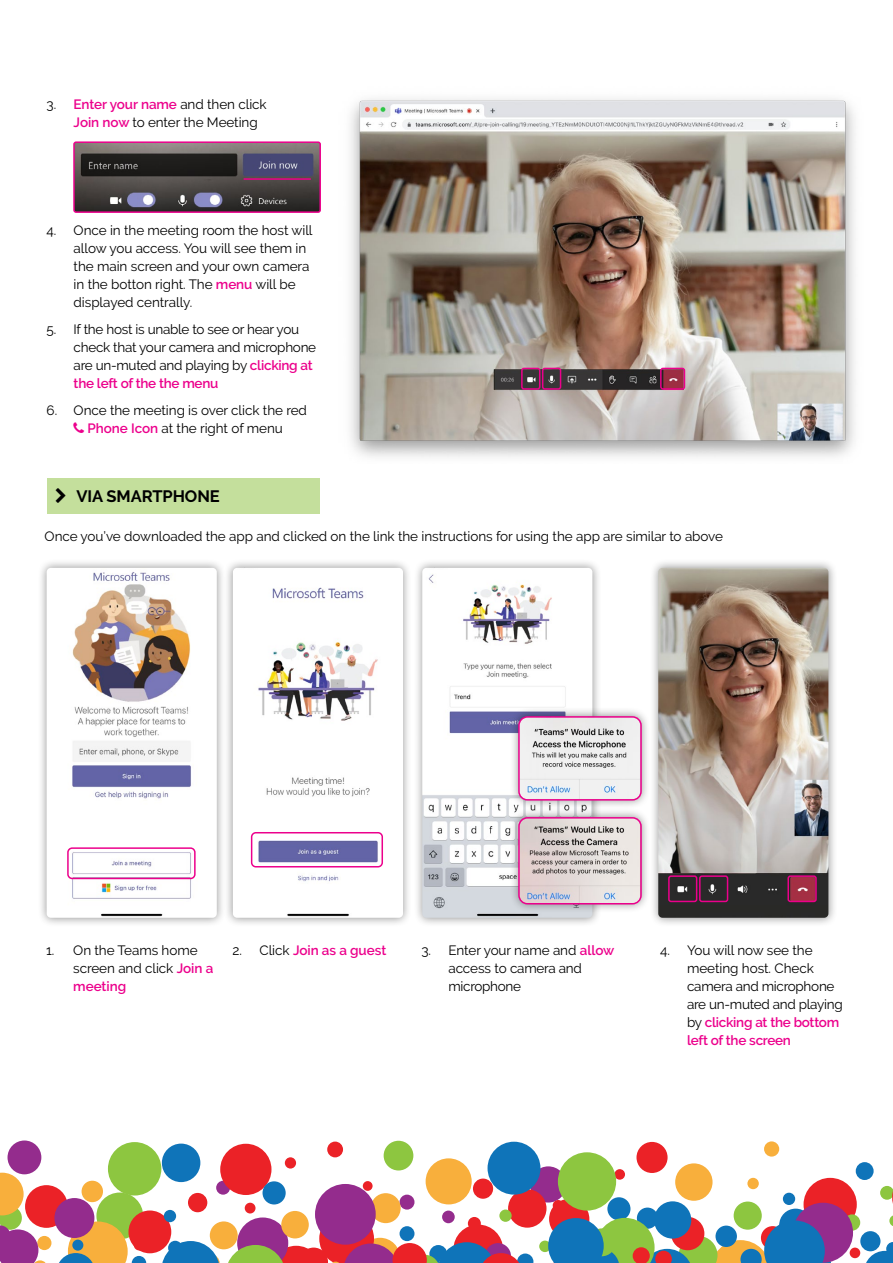
<style>
.page{position:relative;width:893px;height:1263px;background:#fff}
.page>*{position:absolute;margin:0;border:0;box-sizing:border-box;transform-origin:0 0}
.t1{font:700 16.5px "Raleway";letter-spacing:-.005em;color:#000}
.t2{font:13.5px/18px "Raleway";letter-spacing:-.005em;color:#000}
.t3{font:600 13.5px "Raleway";letter-spacing:-.005em;color:#ec008c}
.s1{font-weight:600;color:#ec008c}
.s2{font-weight:400;color:#000}
</style>
<div class="page">
<div style="left:734px;top:1201px;width:28px;height:29px;background:#8dc640;border-radius:50%"></div>
<div style="left:637px;top:1207px;width:21px;height:22px;background:#0f74b9;border-radius:50%"></div>
<div style="left:803px;top:1178px;width:54px;height:53px;background:#eb2227;border-radius:50%"></div>
<div style="left:530px;top:1166px;width:36px;height:36px;background:#942c8d;border-radius:50%"></div>
<div style="left:400px;top:1194px;width:14px;height:15px;background:#942c8d;border-radius:50%"></div>
<div style="left:508px;top:1189px;width:38px;height:39px;background:#eb2227;border-radius:50%"></div>
<div style="left:549px;top:1199px;width:40px;height:40px;background:#eb2227;border-radius:50%"></div>
<div style="left:614px;top:1169px;width:11px;height:11px;background:#eb2227;border-radius:50%"></div>
<svg style="left:779px;top:1208px;width:33px;height:33px"></svg>
<div style="left:844px;top:1214px;width:16px;height:17px;background:#8dc640;border-radius:50%"></div>
<div style="left:607px;top:1197px;width:23px;height:23px;background:#0f74b9;border-radius:50%"></div>
<div style="left:539px;top:1240px;width:12px;height:12px;background:#8dc640;border-radius:50%"></div>
<div style="left:850px;top:1247px;width:10px;height:11px;background:#eb2227;border-radius:50%"></div>
<div style="left:747px;top:1178px;width:12px;height:11px;background:#f8af3c;border-radius:50%"></div>
<div style="left:636px;top:1142px;width:32px;height:31px;background:#eb2227;border-radius:50%"></div>
<div style="left:860px;top:1231px;width:20px;height:20px;background:#0f74b9;border-radius:50%"></div>
<div style="left:96px;top:1192px;width:47px;height:47px;background:#8dc640;border-radius:50%"></div>
<div style="left:793px;top:1203px;width:60px;height:60px;background:#942c8d;border-radius:50%"></div>
<div style="left:108px;top:1142px;width:53px;height:53px;background:#8dc640;border-radius:50%"></div>
<div style="left:371px;top:1193px;width:30px;height:30px;background:#f8af3c;border-radius:50%"></div>
<svg style="left:499px;top:1209px;width:13px;height:13px"></svg>
<div style="left:128px;top:1210px;width:43px;height:43px;background:#eb2227;border-radius:50%"></div>
<div style="left:285px;top:1157px;width:11px;height:11px;background:#eb2227;border-radius:50%"></div>
<div style="left:764px;top:1141px;width:15px;height:15px;background:#f8af3c;border-radius:50%"></div>
<div style="left:384px;top:1141px;width:29px;height:29px;background:#8dc640;border-radius:50%"></div>
<div style="left:82px;top:1181px;width:21px;height:21px;background:#f8af3c;border-radius:50%"></div>
<div style="left:162px;top:1143px;width:38px;height:39px;background:#0f74b9;border-radius:50%"></div>
<div style="left:37px;top:1236px;width:14px;height:14px;background:#f8af3c;border-radius:50%"></div>
<div style="left:671px;top:1217px;width:33px;height:33px;background:#d9737d;border-radius:50%"></div>
<div style="left:8px;top:1140px;width:33px;height:34px;background:#942c8d;border-radius:50%"></div>
<div style="left:783px;top:1193px;width:12px;height:12px;background:#0f74b9;border-radius:50%"></div>
<div style="left:654px;top:1201px;width:37px;height:37px;background:#0f74b9;border-radius:50%"></div>
<div style="left:315px;top:1184px;width:61px;height:61px;background:#942c8d;border-radius:50%"></div>
<div style="left:245px;top:1203px;width:10px;height:10px;background:#eb2227;border-radius:50%"></div>
<div style="left:188px;top:1193px;width:19px;height:19px;background:#eb2227;border-radius:50%"></div>
<div style="left:363px;top:1181px;width:10px;height:10px;background:#eb2227;border-radius:50%"></div>
<div style="left:426px;top:1158px;width:46px;height:46px;background:#f8af3c;border-radius:50%"></div>
<svg style="left:864px;top:1242px;width:29px;height:21px"></svg>
<div style="left:488px;top:1142px;width:52px;height:52px;background:#0f74b9;border-radius:50%"></div>
<div style="left:553px;top:1200px;width:11px;height:11px;background:#eb2227;border-radius:50%"></div>
<div style="left:25px;top:1185px;width:43px;height:43px;background:#eb2227;border-radius:50%"></div>
<svg style="left:880px;top:1186px;width:13px;height:40px"></svg>
<div style="left:675px;top:1163px;width:37px;height:38px;background:#f8af3c;border-radius:50%"></div>
<div style="left:54px;top:1198px;width:40px;height:40px;background:#942c8d;border-radius:50%"></div>
<div style="left:216px;top:1181px;width:14px;height:14px;background:#942c8d;border-radius:50%"></div>
<svg style="left:56px;top:1221px;width:90px;height:42px"></svg>
<div style="left:473px;top:1178px;width:20px;height:21px;background:#eb2227;border-radius:50%"></div>
<div style="left:327px;top:1141px;width:16px;height:16px;background:#eb2227;border-radius:50%"></div>
<div style="left:220px;top:1144px;width:51px;height:51px;background:#eb2227;border-radius:50%"></div>
<svg style="left:0;top:1173px;width:48px;height:90px"></svg>
<div style="left:558px;top:1152px;width:58px;height:58px;background:#8dc640;border-radius:50%"></div>
<div style="left:263px;top:1181px;width:23px;height:23px;background:#0f74b9;border-radius:50%"></div>
<svg style="left:548px;top:1218px;width:283px;height:45px"></svg>
<div style="left:856px;top:1162px;width:18px;height:18px;background:#0f74b9;border-radius:50%"></div>
<svg style="left:161px;top:1211px;width:372px;height:52px"></svg>
<img style="left:350px;top:98px;width:505px;height:359px">
<div style="left:521px;top:368px;width:19px;height:22px;border:2px solid #ec008c;border-radius:2px"></div>
<div style="left:542px;top:368px;width:19px;height:22px;border:2px solid #ec008c;border-radius:2px"></div>
<div style="left:660px;top:368px;width:25px;height:22px;border:2px solid #ec008c;border-radius:2px"></div>
<div style="left:47px;top:478px;width:272px;height:36px;background:#c4df9c"></div>
<div style="left:38px;top:558px;width:188px;height:369px;background:#000;opacity:.42"></div>
<img style="left:47px;top:568px;width:170px;height:350px">
<div style="left:224px;top:558px;width:188px;height:369px;background:#000;opacity:.42"></div>
<img style="left:233px;top:568px;width:170px;height:350px">
<div style="left:413px;top:558px;width:189px;height:369px;background:#000;opacity:.42"></div>
<img style="left:422px;top:568px;width:170px;height:350px">
<div style="left:649px;top:558px;width:189px;height:369px;background:#000;opacity:.42"></div>
<img style="left:658px;top:568px;width:170px;height:350px">
<div style="left:67px;top:847px;width:129px;height:32px;border:2px solid #ec008c;border-radius:4px"></div>
<div style="left:251px;top:832px;width:132px;height:35px;border:2px solid #ec008c;border-radius:4px"></div>
<div style="left:509px;top:707px;width:142px;height:102px;background:#000;opacity:.42"></div>
<img style="left:519px;top:717px;width:122px;height:83px">
<div style="left:518px;top:716px;width:124px;height:84px;border:2px solid #ec008c;border-radius:9px"></div>
<div style="left:509px;top:808px;width:142px;height:106px;background:#000;opacity:.42"></div>
<img style="left:519px;top:818px;width:122px;height:86px">
<div style="left:518px;top:817px;width:124px;height:87px;border:2px solid #ec008c;border-radius:9px"></div>
<div style="left:668px;top:875px;width:29px;height:27px;border:2px solid #ec008c;border-radius:2px"></div>
<div style="left:699px;top:875px;width:29px;height:27px;border:2px solid #ec008c;border-radius:2px"></div>
<div style="left:787px;top:875px;width:30px;height:27px;border:2px solid #ec008c;border-radius:2px"></div>
<img style="left:76px;top:144px;width:242px;height:66px">
<div style="left:73px;top:141px;width:248px;height:72px;border:2px solid #ec008c;border-radius:2px"></div>
<hr style="left:244px;top:178px;width:67px;height:2px;background:#ec008c">
<p class="t2" style="left:74px;top:95px;width:195px;text-indent:-27px">3. <span class="s1">Enter your name</span> and then click<br><span class="s1">Join now</span> to enter the Meeting</p>
<p class="t2" style="left:74px;top:221px;width:240px;text-indent:-27px">4. Once in the meeting room the host will allow you access. You will see them in the main screen and your own camera in the botton right. The <span class="s1">menu</span> will be displayed centrally.</p>
<p class="t2" style="left:74px;top:320px;width:244px;text-indent:-27px">5. If the host is unable to see or hear you check that your camera and microphone are un-muted and playing by <span class="s1">clicking at the left of the the menu</span></p>
<p class="t2" style="left:88px;top:401px;width:221px;text-indent:-41px">6. Once the meeting is over click the red<br><span class="s1">Phone Icon</span> at the right of menu</p>
<p class="t1" style="left:76px;top:487px;width:145px">VIA SMARTPHONE</p>
<p class="t2" style="left:45px;top:527px;width:680px">Once you’ve downloaded the app and clicked on the link the instructions for using the app are similar to above</p>
<p class="t2" style="left:73px;top:941px;width:142px;text-indent:-27px">1. On the Teams home screen and click <span class="s1">Join a meeting</span></p>
<p class="t3" style="left:232px;top:943px;width:155px"><span class="s2">2. Click</span> Join as a guest</p>
<p class="t2" style="left:448px;top:941px;width:167px;text-indent:-27px">3. Enter your name and <span class="s1">allow </span>access to camera and microphone</p>
<p class="t2" style="left:687px;top:941px;width:157px;text-indent:-27px">4. You will now see the meeting host. Check camera and microphone are un-muted and playing by <span class="s1">clicking at the bottom left of the screen</span></p>
</div>
